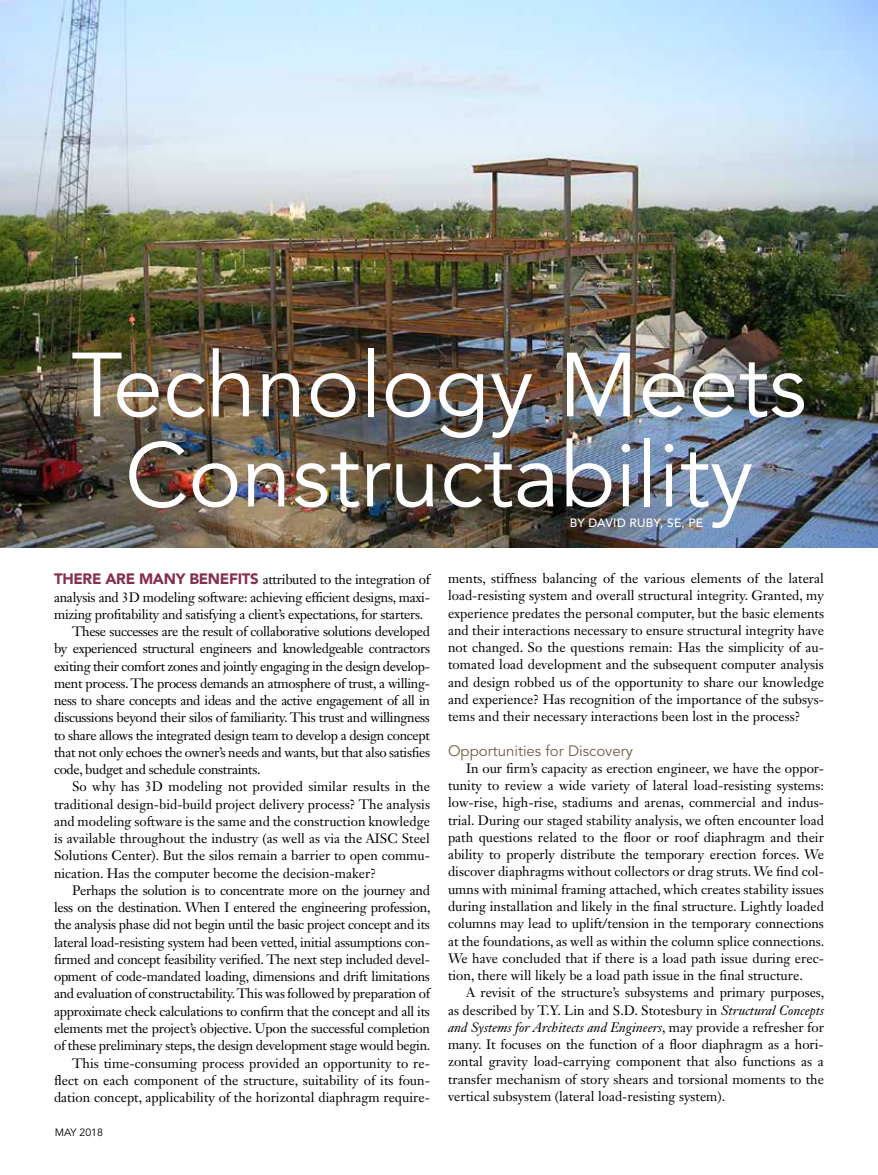
<style>
.page{position:relative;width:878px;height:1175px;background:#fff}
.page>*{position:absolute;margin:0;border:0;box-sizing:border-box;transform-origin:0 0}
.t1{font:90px/90px "Avenir LT Std";color:#fff;text-align:center}
.t2{font:15px "Avenir LT Std";color:#6e5f45}
.t3{font:13.5px/17.2px "Janson Text LT Std";letter-spacing:-.02em;color:#000;text-align:justify}
.t4{font:13.5px "Janson Text LT Std";color:#000}
.t5{font:500 12px "Avenir LT Std";letter-spacing:.02em;color:#fff}
.t6{font:10.5px "Avenir LT Std";color:#000}
.s1{font-family:"Avenir LT Std";font-weight:900;font-size:15px;color:#842f50}
.s2{font-style:italic}
</style>
<div class="page">
<img style="left:0;top:0;width:878px;height:548px">
<h1 class="t1" style="left:71px;top:343px;width:737px">Technology Meets<br>Constructability</h1>
<p class="t5" style="left:569px;top:515px;width:135px">BY DAVID RUBY, SE, PE</p>
<p class="t3" style="left:54px;top:571px;width:377px"><span class="s1">THERE ARE MANY BENEFITS</span> attributed to the integration of</p>
<p class="t3" style="left:54px;top:588px;width:377px">analysis and 3D modeling software: achieving efficient designs, maxi-</p>
<p class="t3" style="left:54px;top:605px;width:371px">mizing profitability and satisfying a client’s expectations, for starters.</p>
<p class="t3" style="left:72px;top:622px;width:359px">These successes are the result of collaborative solutions developed</p>
<p class="t3" style="left:54px;top:640px;width:377px">by experienced structural engineers and knowledgeable contractors</p>
<p class="t3" style="left:54px;top:657px;width:377px">exiting their comfort zones and jointly engaging in the design develop-</p>
<p class="t3" style="left:54px;top:674px;width:377px">ment process. The process demands an atmosphere of trust, a willing-</p>
<p class="t3" style="left:54px;top:691px;width:377px">ness to share concepts and ideas and the active engagement of all in</p>
<p class="t3" style="left:54px;top:709px;width:377px">discussions beyond their silos of familiarity. This trust and willingness</p>
<p class="t3" style="left:54px;top:726px;width:377px">to share allows the integrated design team to develop a design concept</p>
<p class="t3" style="left:54px;top:743px;width:377px">that not only echoes the owner’s needs and wants, but that also satisfies</p>
<p class="t3" style="left:54px;top:760px;width:208px">code, budget and schedule constraints.</p>
<p class="t4" style="left:72px;top:778px;width:359px">So why has 3D modeling not provided similar results in the</p>
<p class="t4" style="left:54px;top:795px;width:377px">traditional design-bid-build project delivery process? The analysis</p>
<p class="t4" style="left:54px;top:812px;width:377px">and modeling software is the same and the construction knowledge</p>
<p class="t4" style="left:54px;top:830px;width:377px">is available throughout the industry (as well as via the AISC Steel</p>
<p class="t4" style="left:54px;top:847px;width:377px">Solutions Center). But the silos remain a barrier to open commu-</p>
<p class="t4" style="left:54px;top:864px;width:323px">nication. Has the computer become the decision-maker?</p>
<p class="t3" style="left:72px;top:881px;width:359px">Perhaps the solution is to concentrate more on the journey and</p>
<p class="t3" style="left:54px;top:898px;width:378px">less on the destination. When I entered the engineering profession,</p>
<p class="t3" style="left:54px;top:916px;width:377px">the analysis phase did not begin until the basic project concept and its</p>
<p class="t3" style="left:54px;top:933px;width:377px">lateral load-resisting system had been vetted, initial assumptions con-</p>
<p class="t3" style="left:54px;top:950px;width:377px">firmed and concept feasibility verified. The next step included devel-</p>
<p class="t3" style="left:54px;top:967px;width:377px">opment of code-mandated loading, dimensions and drift limitations</p>
<p class="t3" style="left:54px;top:985px;width:377px">and evaluation of constructability. This was followed by preparation of</p>
<p class="t3" style="left:54px;top:1002px;width:377px">approximate check calculations to confirm that the concept and all its</p>
<p class="t3" style="left:54px;top:1019px;width:377px">elements met the project’s objective. Upon the successful completion</p>
<p class="t3" style="left:54px;top:1036px;width:378px">of these preliminary steps, the design development stage would begin.</p>
<p class="t4" style="left:72px;top:1054px;width:359px">This time-consuming process provided an opportunity to re-</p>
<p class="t4" style="left:54px;top:1071px;width:377px">flect on each component of the structure, suitability of its foun-</p>
<p class="t4" style="left:54px;top:1088px;width:377px">dation concept, applicability of the horizontal diaphragm require-</p>
<p class="t6" style="left:55px;top:1126px;width:50px">MAY 2018</p>
<p class="t3" style="left:448px;top:570px;width:377px">ments, stiffness balancing of the various elements of the lateral load-resisting system and overall structural integrity. Granted, my experience predates the personal computer, but the basic elements and their interactions necessary to ensure structural integrity have not changed. So the questions remain: Has the simplicity of au&shy;tomated load development and the subsequent computer analysis and design robbed us of the opportunity to share our knowledge and experience? Has recognition of the importance of the subsys&shy;tems and their necessary interactions been lost in the process?</p>
<p class="t2" style="left:448px;top:742px;width:186px">Opportunities for Discovery</p>
<p class="t3" style="left:448px;top:759px;width:378px;text-indent:18px">In our firm’s capacity as erection engineer, we have the oppor&shy;tunity to review a wide variety of lateral load-resisting systems: low-rise, high-rise, stadiums and arenas, commercial and indus&shy;trial. During our staged stability analysis, we often encounter load path questions related to the floor or roof diaphragm and their ability to properly distribute the temporary erection forces. We discover diaphragms without collectors or drag struts. We find col&shy;umns with minimal framing attached, which creates stability issues during installation and likely in the final structure. Lightly loaded columns may lead to uplift/tension in the temporary connections at the foundations, as well as within the column splice connections.<br>We have concluded that if there is a load path issue during erec&shy;tion, there will likely be a load path issue in the final structure.</p>
<p class="t3" style="left:448px;top:983px;width:378px;text-indent:18px">A revisit of the structure’s subsystems and primary purposes, as described by T.Y. Lin and S.D. Stotesbury in <span class="s2">Structural Concepts and Systems for Architects and Engineers</span>, may provide a refresher for many. It focuses on the function of a floor diaphragm as a hori&shy;zontal gravity load-carrying component that also functions as a transfer mechanism of story shears and torsional moments to the vertical subsystem (lateral load-resisting system).</p>
</div>
